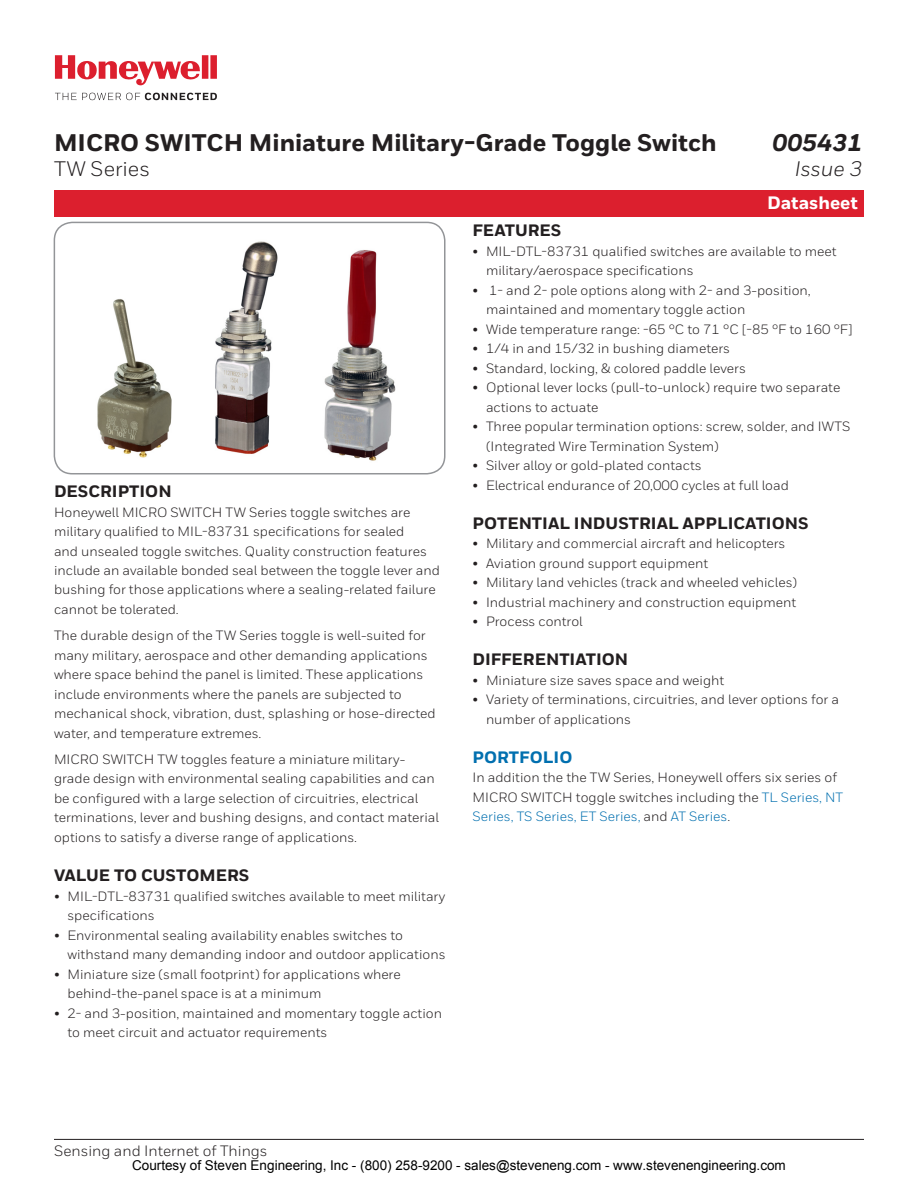
<style>
.page{position:relative;width:918px;height:1188px;background:#fff}
.page>*{position:absolute;margin:0;border:0;box-sizing:border-box;transform-origin:0 0}
.t1{font:800 24px "Honeywell Sans";color:#231f20}
.t2{font:italic 800 24px "Honeywell Sans";color:#231f20}
.t3{font:21px "Honeywell Sans";color:#231f20}
.t4{font:italic 21px "Honeywell Sans";letter-spacing:-.005em;color:#231f20}
.t5{font:800 18px "Honeywell Sans";color:#fff}
.subhead_-_caps_-_11{font:800 16.5px "Honeywell Sans";color:#231f20}
.t6{font:800 16.5px "Honeywell Sans";color:#006faf}
.t7{font:15px "Honeywell Sans";color:#231f20}
.text_bullets_-_first{font:13.5px/19.5px "Honeywell Sans";color:#231f20}
.t8{font:13.5px "Arial";color:#000}
.s1{color:#006faf}
</style>
<div class="page">
<div style="left:54px;top:190px;width:810px;height:27px;background:#dc1f2e"></div>
<div style="left:54px;top:222px;width:392px;height:252px;border:2px solid #939598;border-radius:18px"></div>
<hr style="left:54px;top:1139px;width:810px;height:1px;background:#231f20">
<img style="left:324px;top:250px;width:72px;height:211px">
<img style="left:215px;top:241px;width:63px;height:213px">
<img style="left:97px;top:299px;width:75px;height:159px">
<svg style="left:55px;top:55px;width:162px;height:31px"></svg>
<svg style="left:55px;top:93px;width:162px;height:7px"></svg>
<p class="t1" style="left:54px;top:128px;width:664px">MICRO SWITCH Miniature Military-Grade Toggle Switch</p>
<p class="t3" style="left:54px;top:156px;width:97px">TW Series</p>
<p class="t2" style="left:772px;top:128px;width:91px">005431</p>
<p class="t4" style="left:795px;top:157px;width:69px">Issue 3</p>
<p class="t5" style="left:767px;top:191px;width:92px">Datasheet</p>
<p class="subhead_-_caps_-_11" style="left:54px;top:481px;width:119px">DESCRIPTION</p>
<p class="text_bullets_-_first" style="left:54px;top:502px;width:387px">Honeywell MICRO SWITCH TW Series toggle switches are military qualified to MIL-83731 specifications for sealed<br>and unsealed toggle switches. Quality construction features include an available bonded seal between the toggle lever and bushing for those applications where a sealing-related failure cannot be tolerated.</p>
<p class="text_bullets_-_first" style="left:54px;top:626px;width:383px">The durable design of the TW Series toggle is well-suited for many military, aerospace and other demanding applications where space behind the panel is limited. These applications include environments where the panels are subjected to mechanical shock, vibration, dust, splashing or hose-directed water, and temperature extremes.</p>
<p class="text_bullets_-_first" style="left:54px;top:750px;width:386px">MICRO SWITCH TW toggles feature a miniature military&shy;grade design with environmental sealing capabilities and can be configured with a large selection of circuitries, electrical terminations, lever and bushing designs, and contact material options to satisfy a diverse range of applications.</p>
<p class="subhead_-_caps_-_11" style="left:54px;top:865px;width:197px">VALUE TO CUSTOMERS</p>
<p class="text_bullets_-_first" style="left:68px;top:886px;width:379px;text-indent:-14px">• MIL-DTL-83731 qualified switches available to meet military specifications</p>
<p class="text_bullets_-_first" style="left:68px;top:925px;width:380px;text-indent:-14px">• Environmental sealing availability enables switches to withstand many demanding indoor and outdoor applications</p>
<p class="text_bullets_-_first" style="left:68px;top:964px;width:335px;text-indent:-14px">• Miniature size (small footprint) for applications where behind-the-panel space is at a minimum</p>
<p class="text_bullets_-_first" style="left:68px;top:1003px;width:376px;text-indent:-14px">• 2- and 3-position, maintained and momentary toggle action to meet circuit and actuator requirements</p>
<p class="subhead_-_caps_-_11" style="left:472px;top:220px;width:90px">FEATURES</p>
<p class="text_bullets_-_first" style="left:486px;top:241px;width:352px;text-indent:-14px">• MIL-DTL-83731 qualified switches are available to meet military/aerospace specifications</p>
<p class="text_bullets_-_first" style="left:486px;top:280px;width:326px;text-indent:-14px">• 1- and 2- pole options along with 2- and 3-position, maintained and momentary toggle action</p>
<p class="text_bullets_-_first" style="left:472px;top:319px;width:382px">• Wide temperature range: -65 °C to 71 °C [-85 °F to 160 °F]</p>
<p class="text_bullets_-_first" style="left:472px;top:339px;width:259px">• 1/4 in and 15/32 in bushing diameters</p>
<p class="text_bullets_-_first" style="left:472px;top:358px;width:275px">• Standard, locking, &amp; colored paddle levers</p>
<p class="text_bullets_-_first" style="left:486px;top:378px;width:356px;text-indent:-14px">• Optional lever locks (pull-to-unlock) require two separate actions to actuate</p>
<p class="text_bullets_-_first" style="left:486px;top:417px;width:366px;text-indent:-14px">• Three popular termination options: screw, solder, and IWTS (Integrated Wire Termination System)</p>
<p class="text_bullets_-_first" style="left:472px;top:456px;width:231px">• Silver alloy or gold-plated contacts</p>
<p class="text_bullets_-_first" style="left:472px;top:475px;width:318px">• Electrical endurance of 20,000 cycles at full load</p>
<p class="subhead_-_caps_-_11" style="left:472px;top:513px;width:338px">POTENTIAL INDUSTRIAL APPLICATIONS</p>
<p class="text_bullets_-_first" style="left:472px;top:534px;width:314px">• Military and commercial aircraft and helicopters</p>
<p class="text_bullets_-_first" style="left:472px;top:553px;width:237px">• Aviation ground support equipment</p>
<p class="text_bullets_-_first" style="left:472px;top:573px;width:326px">• Military land vehicles (track and wheeled vehicles)</p>
<p class="text_bullets_-_first" style="left:472px;top:592px;width:325px">• Industrial machinery and construction equipment</p>
<p class="text_bullets_-_first" style="left:472px;top:612px;width:112px">• Process control</p>
<p class="subhead_-_caps_-_11" style="left:472px;top:649px;width:157px">DIFFERENTIATION</p>
<p class="text_bullets_-_first" style="left:472px;top:670px;width:253px">• Miniature size saves space and weight</p>
<p class="text_bullets_-_first" style="left:486px;top:690px;width:355px;text-indent:-14px">• Variety of terminations, circuitries, and lever options for a number of applications</p>
<p class="t6" style="left:472px;top:747px;width:101px">PORTFOLIO</p>
<p class="text_bullets_-_first" style="left:472px;top:768px;width:372px">In addition the the TW Series, Honeywell offers six series of<br>MICRO SWITCH toggle switches including the <span class="s1">TL Series, NT<br>Series, TS Series, ET Series,</span> and <span class="s1">AT Series</span>.</p>
<p class="t7" style="left:54px;top:1142px;width:215px">Sensing and Internet of Things</p>
<p class="t8" style="left:132px;top:1156px;width:655px">Courtesy of Steven Engineering, Inc - (800) 258-9200 - sales@steveneng.com - www.stevenengineering.com</p>
</div>
